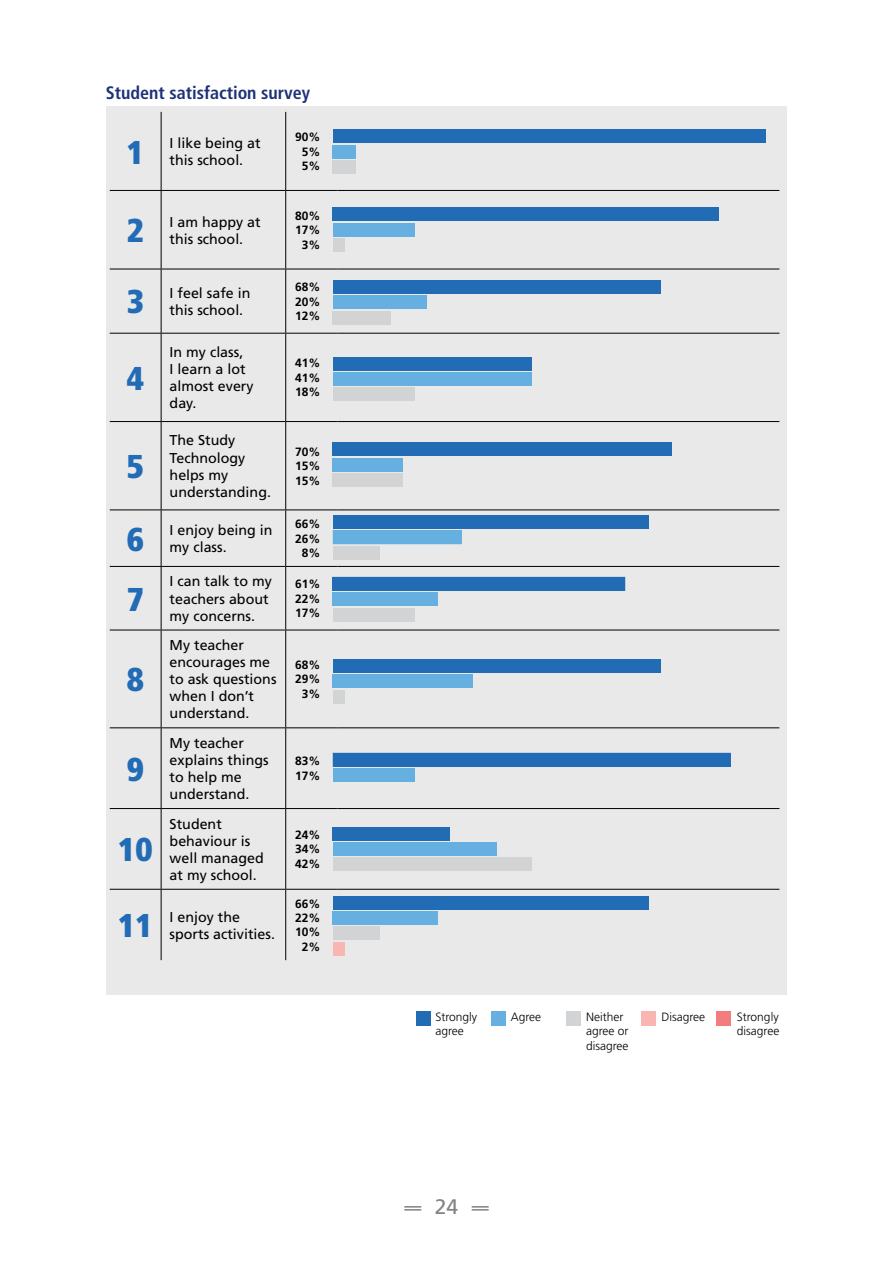
<style>
.page{position:relative;width:893px;height:1263px;background:#fff}
.page>*{position:absolute;margin:0;border:0;box-sizing:border-box;transform-origin:0 0}
.t1{font:900 condensed 33px "Frutiger LT Std";color:#226bb5}
.t2{font:21px "Frutiger LT Std";color:#808285}
.t3{font:700 condensed 18px "Frutiger LT Std";color:#1d3276}
.t4{font:14.25px/17.1px "Frutiger LT Std";color:#000}
.t5{font:700 12px/14.4px "Frutiger LT Std";color:#000;text-align:center}
.t6{font:300 12px/14.4px "Frutiger LT Std";color:#000}
</style>
<div class="page">
<svg style="left:404px;top:1206px;width:17px;height:4px"></svg>
<svg style="left:472px;top:1206px;width:17px;height:4px"></svg>
<div style="left:106px;top:107px;width:681px;height:888px;background:#e9e9ea"></div>
<hr style="left:110px;top:190px;width:51px;height:1px;background:#000">
<hr style="left:161px;top:190px;width:125px;height:1px;background:#000">
<hr style="left:286px;top:190px;width:52px;height:1px;background:#000">
<hr style="left:338px;top:190px;width:441px;height:1px;background:#000">
<hr style="left:110px;top:269px;width:51px;height:1px;background:#000">
<hr style="left:161px;top:269px;width:125px;height:1px;background:#000">
<hr style="left:286px;top:269px;width:52px;height:1px;background:#000">
<hr style="left:338px;top:269px;width:441px;height:1px;background:#000">
<hr style="left:110px;top:333px;width:51px;height:1px;background:#000">
<hr style="left:161px;top:333px;width:125px;height:1px;background:#000">
<hr style="left:286px;top:333px;width:52px;height:1px;background:#000">
<hr style="left:338px;top:333px;width:441px;height:1px;background:#000">
<hr style="left:110px;top:421px;width:51px;height:1px;background:#000">
<hr style="left:161px;top:421px;width:125px;height:1px;background:#000">
<hr style="left:286px;top:421px;width:52px;height:1px;background:#000">
<hr style="left:338px;top:421px;width:441px;height:1px;background:#000">
<hr style="left:110px;top:509px;width:51px;height:1px;background:#000">
<hr style="left:161px;top:509px;width:125px;height:1px;background:#000">
<hr style="left:286px;top:509px;width:52px;height:1px;background:#000">
<hr style="left:338px;top:509px;width:441px;height:1px;background:#000">
<hr style="left:110px;top:566px;width:51px;height:1px;background:#000">
<hr style="left:161px;top:566px;width:125px;height:1px;background:#000">
<hr style="left:286px;top:566px;width:52px;height:1px;background:#000">
<hr style="left:338px;top:566px;width:441px;height:1px;background:#000">
<hr style="left:110px;top:630px;width:51px;height:1px;background:#000">
<hr style="left:161px;top:630px;width:125px;height:1px;background:#000">
<hr style="left:286px;top:630px;width:52px;height:1px;background:#000">
<hr style="left:338px;top:630px;width:441px;height:1px;background:#000">
<hr style="left:110px;top:727px;width:51px;height:1px;background:#000">
<hr style="left:161px;top:727px;width:125px;height:1px;background:#000">
<hr style="left:286px;top:727px;width:52px;height:1px;background:#000">
<hr style="left:338px;top:727px;width:441px;height:1px;background:#000">
<hr style="left:110px;top:808px;width:51px;height:1px;background:#000">
<hr style="left:161px;top:808px;width:125px;height:1px;background:#000">
<hr style="left:286px;top:808px;width:52px;height:1px;background:#000">
<hr style="left:338px;top:808px;width:441px;height:1px;background:#000">
<hr style="left:110px;top:889px;width:51px;height:1px;background:#000">
<hr style="left:161px;top:889px;width:125px;height:1px;background:#000">
<hr style="left:286px;top:889px;width:52px;height:1px;background:#000">
<hr style="left:338px;top:889px;width:441px;height:1px;background:#000">
<hr style="left:161px;top:112px;width:1px;height:78px;background:#000">
<hr style="left:285px;top:112px;width:1px;height:78px;background:#000">
<hr style="left:161px;top:191px;width:1px;height:78px;background:#000">
<hr style="left:285px;top:191px;width:1px;height:78px;background:#000">
<hr style="left:161px;top:269px;width:1px;height:64px;background:#000">
<hr style="left:285px;top:269px;width:1px;height:64px;background:#000">
<hr style="left:161px;top:334px;width:1px;height:87px;background:#000">
<hr style="left:285px;top:334px;width:1px;height:87px;background:#000">
<hr style="left:161px;top:422px;width:1px;height:87px;background:#000">
<hr style="left:285px;top:422px;width:1px;height:87px;background:#000">
<hr style="left:161px;top:510px;width:1px;height:56px;background:#000">
<hr style="left:285px;top:510px;width:1px;height:56px;background:#000">
<hr style="left:161px;top:567px;width:1px;height:63px;background:#000">
<hr style="left:285px;top:567px;width:1px;height:63px;background:#000">
<hr style="left:161px;top:630px;width:1px;height:97px;background:#000">
<hr style="left:285px;top:630px;width:1px;height:97px;background:#000">
<hr style="left:161px;top:728px;width:1px;height:80px;background:#000">
<hr style="left:285px;top:728px;width:1px;height:80px;background:#000">
<hr style="left:161px;top:809px;width:1px;height:80px;background:#000">
<hr style="left:285px;top:809px;width:1px;height:80px;background:#000">
<hr style="left:161px;top:890px;width:1px;height:70px;background:#000">
<hr style="left:285px;top:890px;width:1px;height:70px;background:#000">
<div style="left:333px;top:160px;width:23px;height:14px;background:#d1d3d4"></div>
<div style="left:333px;top:145px;width:23px;height:13px;background:#65afe1"></div>
<div style="left:333px;top:129px;width:433px;height:14px;background:#226bb5"></div>
<div style="left:333px;top:238px;width:11px;height:14px;background:#d1d3d4"></div>
<div style="left:333px;top:223px;width:82px;height:14px;background:#65afe1"></div>
<div style="left:333px;top:207px;width:386px;height:14px;background:#226bb5"></div>
<div style="left:333px;top:311px;width:58px;height:14px;background:#d1d3d4"></div>
<div style="left:333px;top:296px;width:93px;height:13px;background:#65afe1"></div>
<div style="left:333px;top:280px;width:327px;height:14px;background:#226bb5"></div>
<div style="left:333px;top:387px;width:82px;height:14px;background:#d1d3d4"></div>
<div style="left:333px;top:372px;width:199px;height:14px;background:#65afe1"></div>
<div style="left:333px;top:357px;width:199px;height:14px;background:#226bb5"></div>
<div style="left:333px;top:473px;width:70px;height:14px;background:#d1d3d4"></div>
<div style="left:333px;top:458px;width:70px;height:13px;background:#65afe1"></div>
<div style="left:333px;top:442px;width:339px;height:14px;background:#226bb5"></div>
<div style="left:333px;top:546px;width:46px;height:13px;background:#d1d3d4"></div>
<div style="left:333px;top:530px;width:128px;height:14px;background:#65afe1"></div>
<div style="left:333px;top:515px;width:316px;height:14px;background:#226bb5"></div>
<div style="left:333px;top:608px;width:82px;height:13px;background:#d1d3d4"></div>
<div style="left:333px;top:592px;width:105px;height:14px;background:#65afe1"></div>
<div style="left:333px;top:577px;width:292px;height:14px;background:#226bb5"></div>
<div style="left:333px;top:690px;width:11px;height:13px;background:#d1d3d4"></div>
<div style="left:333px;top:674px;width:140px;height:14px;background:#65afe1"></div>
<div style="left:333px;top:659px;width:327px;height:14px;background:#226bb5"></div>
<div style="left:333px;top:768px;width:82px;height:14px;background:#65afe1"></div>
<div style="left:333px;top:753px;width:398px;height:14px;background:#226bb5"></div>
<div style="left:333px;top:857px;width:199px;height:14px;background:#d1d3d4"></div>
<div style="left:333px;top:842px;width:163px;height:14px;background:#65afe1"></div>
<div style="left:333px;top:827px;width:117px;height:13px;background:#226bb5"></div>
<div style="left:333px;top:942px;width:11px;height:14px;background:#f9b5b2"></div>
<div style="left:333px;top:926px;width:46px;height:14px;background:#d1d3d4"></div>
<div style="left:333px;top:911px;width:105px;height:14px;background:#65afe1"></div>
<div style="left:333px;top:896px;width:316px;height:14px;background:#226bb5"></div>
<div style="left:416px;top:1011px;width:15px;height:15px;background:#226bb5"></div>
<div style="left:491px;top:1011px;width:15px;height:15px;background:#65afe1"></div>
<div style="left:566px;top:1011px;width:15px;height:15px;background:#d1d3d4"></div>
<div style="left:641px;top:1011px;width:15px;height:15px;background:#f9b5b2"></div>
<div style="left:716px;top:1011px;width:15px;height:15px;background:#f37d7e"></div>
<p class="t3" style="left:106px;top:82px;width:206px">Student satisfaction survey</p>
<h1 class="t1" style="left:127px;top:132px;width:19px">1</h1>
<p class="t4" style="left:170px;top:135px;width:93px">I like being at this school.</p>
<p class="t5" style="left:295px;top:130px;width:27px">90%<br>5%<br>5%</p>
<h1 class="t1" style="left:127px;top:210px;width:19px">2</h1>
<p class="t4" style="left:170px;top:213px;width:93px">I am happy at this school.</p>
<p class="t5" style="left:295px;top:208px;width:27px">80%<br>17%<br>3%</p>
<h1 class="t1" style="left:127px;top:282px;width:19px">3</h1>
<p class="t4" style="left:170px;top:284px;width:82px">I feel safe in this school.</p>
<p class="t5" style="left:295px;top:280px;width:27px;text-align:justify">68% 20% 12%</p>
<h1 class="t1" style="left:127px;top:358px;width:19px">4</h1>
<h1 class="t1" style="left:127px;top:446px;width:19px">5</h1>
<p class="t4" style="left:170px;top:344px;width:85px">In my class,<br>I learn a lot almost every day.</p>
<p class="t4" style="left:170px;top:432px;width:103px">The Study<br>Technology helps my understanding.</p>
<p class="t5" style="left:295px;top:356px;width:27px;text-align:justify">41% 41% 18%</p>
<p class="t5" style="left:295px;top:444px;width:27px;text-align:justify">70% 15% 15%</p>
<h1 class="t1" style="left:127px;top:519px;width:19px">6</h1>
<p class="t4" style="left:170px;top:521px;width:104px">I enjoy being in my class.</p>
<p class="t5" style="left:295px;top:517px;width:27px">66%<br>26%<br>8%</p>
<h1 class="t1" style="left:127px;top:579px;width:19px">7</h1>
<p class="t4" style="left:170px;top:573px;width:104px">I can talk to my teachers about my concerns.</p>
<p class="t5" style="left:295px;top:577px;width:27px;text-align:justify">61% 22% 17%</p>
<h1 class="t1" style="left:127px;top:660px;width:19px">8</h1>
<h1 class="t1" style="left:127px;top:749px;width:19px">9</h1>
<h1 class="t1" style="left:118px;top:830px;width:36px">10</h1>
<p class="t4" style="left:170px;top:637px;width:108px">My teacher encourages me to ask questions when I don’t understand.</p>
<p class="t4" style="left:170px;top:734px;width:100px">My teacher explains things to help me understand.</p>
<p class="t4" style="left:170px;top:815px;width:96px">Student behaviour is well managed at my school.</p>
<p class="t5" style="left:295px;top:658px;width:27px">68%<br>29%<br>3%</p>
<p class="t5" style="left:295px;top:754px;width:27px;text-align:left">83%<br>17%</p>
<p class="t5" style="left:295px;top:828px;width:27px;text-align:justify">24% 34% 42%</p>
<h1 class="t1" style="left:118px;top:905px;width:36px">11</h1>
<p class="t4" style="left:170px;top:908px;width:107px">I enjoy the sports activities.</p>
<p class="t5" style="left:295px;top:896px;width:27px">66%<br>22%<br>10%<br>2%</p>
<p class="t6" style="left:435px;top:1010px;width:43px">Strongly agree</p>
<p class="t6" style="left:511px;top:1010px;width:32px">Agree</p>
<p class="t6" style="left:586px;top:1010px;width:44px">Neither agree or disagree</p>
<p class="t6" style="left:661px;top:1010px;width:45px">Disagree</p>
<p class="t6" style="left:737px;top:1010px;width:44px">Strongly disagree</p>
<h2 class="t2" style="left:435px;top:1194px;width:25px">24</h2>
</div>
